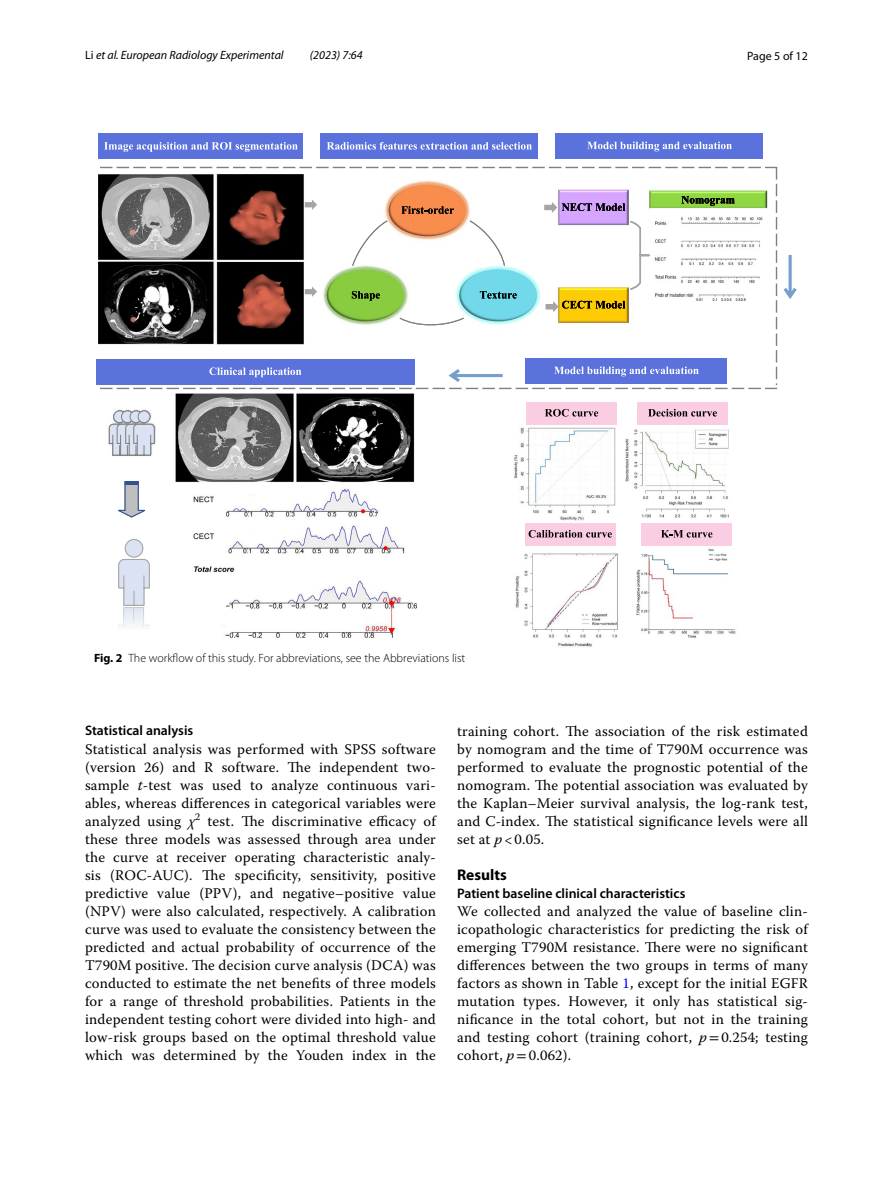
<style>
.page{position:relative;width:893px;height:1187px;background:#fff}
.page>*{position:absolute;margin:0;border:0;box-sizing:border-box;transform-origin:0 0}
.t1{font:700 15.45px "Myriad Pro";color:#000}
.t2{font:14.7px/18px "Warnock Pro";letter-spacing:.015em;color:#000;text-align:justify}
.t3{font:600 13.8px "Myriad Pro";color:#000}
.t4{font:300 12px "Myriad Pro";color:#000}
.t5{font:italic 12px "Myriad Pro";color:#000}
.t6{font:12px "Myriad Pro";color:#000}
.s1{font-style:normal}
.s2{font-weight:700}
.s3{font-style:italic}
.s4{color:#00f}
.s5{font-family:"STIX"}
</style>
<div class="page">
<img style="left:98px;top:174px;width:670px;height:473px">
<div style="left:99px;top:133px;width:204px;height:26px;background:#5b72dc"></div>
<svg style="left:104px;top:142px;width:194px;height:10px"></svg>
<div style="left:321px;top:133px;width:217px;height:26px;background:#5b72dc"></div>
<svg style="left:327px;top:142px;width:205px;height:8px"></svg>
<div style="left:556px;top:133px;width:207px;height:25px;background:#5b72dc"></div>
<svg style="left:587px;top:141px;width:145px;height:10px"></svg>
<svg style="left:784px;top:255px;width:13px;height:44px"></svg>
<div style="left:525px;top:523px;width:90px;height:22px;background:#fbcde2"></div>
<svg style="left:529px;top:530px;width:83px;height:7px"></svg>
<div style="left:526px;top:402px;width:91px;height:22px;background:#fbcde2"></div>
<svg style="left:545px;top:409px;width:53px;height:7px"></svg>
<div style="left:637px;top:402px;width:91px;height:22px;background:#fbcde2"></div>
<svg style="left:648px;top:409px;width:69px;height:7px"></svg>
<div style="left:641px;top:523px;width:91px;height:22px;background:#fbcde2"></div>
<svg style="left:661px;top:530px;width:51px;height:7px"></svg>
<svg style="left:101px;top:167px;width:676px;height:222px"></svg>
<svg style="left:118px;top:539px;width:32px;height:67px"></svg>
<svg style="left:117px;top:481px;width:29px;height:36px"></svg>
<svg style="left:109px;top:410px;width:46px;height:45px;background:#c9ced9"></svg>
<p class="t5" style="left:85px;top:48px;width:200px"><span class="s1">Li</span> et al. European Radiology Experimental</p>
<p class="t5" style="left:310px;top:48px;width:54px">(2023) 7:64</p>
<p class="t6" style="left:747px;top:48px;width:62px">Page 5 of 12</p>
<p class="t4" style="left:94px;top:651px;width:373px"><span class="s2">Fig. 2</span> The workflow of this study. For abbreviations, see the Abbreviations list</p>
<p class="t3" style="left:85px;top:722px;width:110px">Statistical analysis</p>
<p class="t2" style="left:85px;top:739px;width:352px">Statistical analysis was performed with SPSS software (version 26) and R software. The independent two&shy;sample <span class="s3">t</span>-test was used to analyze continuous vari&shy;ables, whereas differences in categorical variables were analyzed using <span class="s3">χ</span><sup>2</sup> test. The discriminative efficacy of these three models was assessed through area under the curve at receiver operating characteristic analy&shy;sis (ROC-AUC). The specificity, sensitivity, positive predictive value (PPV), and negative–positive value (NPV) were also calculated, respectively. A calibration curve was used to evaluate the consistency between the predicted and actual probability of occurrence of the T790M positive. The decision curve analysis (DCA) was conducted to estimate the net benefits of three models for a range of threshold probabilities. Patients in the independent testing cohort were divided into high- and low-risk groups based on the optimal threshold value which was determined by the Youden index in the</p>
<p class="t2" style="left:457px;top:721px;width:352px">training cohort. The association of the risk estimated by nomogram and the time of T790M occurrence was performed to evaluate the prognostic potential of the nomogram. The potential association was evaluated by the Kaplan–Meier survival analysis, the log-rank test, and C-index. The statistical significance levels were all set at <span class="s3">p</span> &lt; 0.05.</p>
<p class="t1" style="left:457px;top:864px;width:51px">Results</p>
<p class="t3" style="left:457px;top:884px;width:230px">Patient baseline clinical characteristics</p>
<p class="t2" style="left:457px;top:901px;width:352px">We collected and analyzed the value of baseline clin&shy;icopathologic characteristics for predicting the risk of emerging T790M resistance. There were no significant differences between the two groups in terms of many factors as shown in Table <span class="s4">1</span>, except for the initial EGFR mutation types. However, it only has statistical sig&shy;nificance in the total cohort, but not in the training and testing cohort (training cohort, <span class="s3">p</span><span class="s5">=</span>0.254; testing cohort, <span class="s3">p</span><span class="s5">=</span>0.062).</p>
</div>
